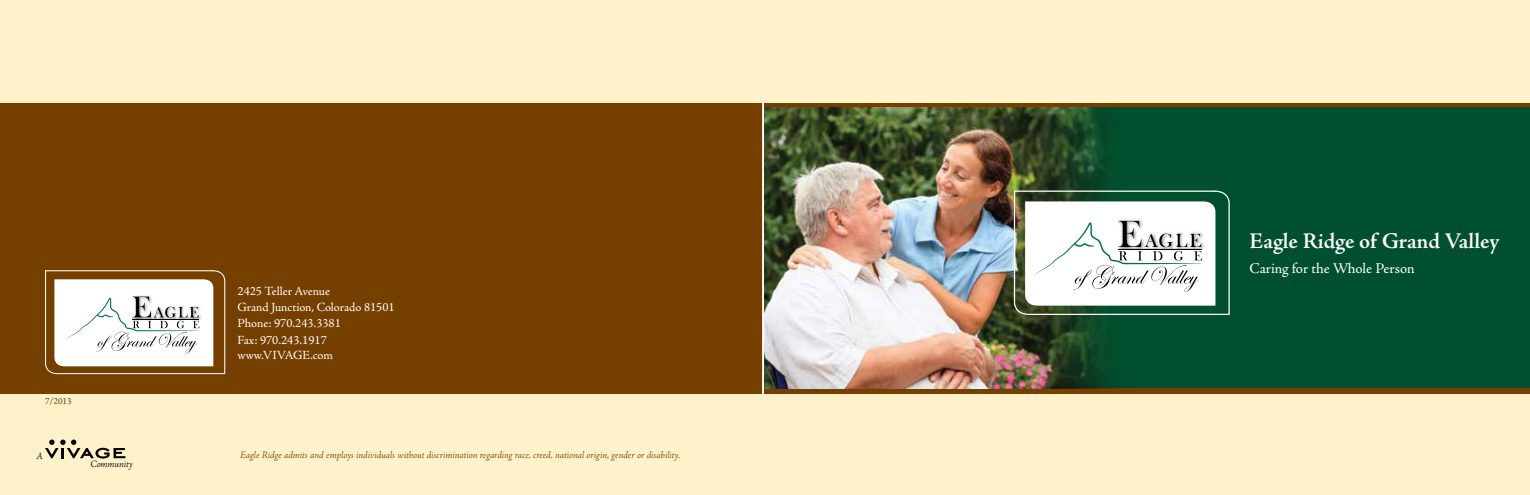
<style>
.page{position:relative;width:1530px;height:495px;background:#fff1c9}
.page>*{position:absolute;margin:0;border:0;box-sizing:border-box;transform-origin:0 0}
.t1{font:600 22.5px "Adobe Jenson Pro";letter-spacing:-.005em;color:#fff}
.t2{font:15px "Adobe Jenson Pro";letter-spacing:-.005em;color:#fff}
.t3{font:12.5px/16.2px "Adobe Jenson Pro";color:#fff}
.t4{font:italic 300 10px "Adobe Jenson Pro";letter-spacing:-.005em;color:#753f00}
.t5{font:italic 300 10px "Adobe Jenson Pro";letter-spacing:-.01em;color:#000}
.t6{font:9.38px "Adobe Jenson Pro";color:#753f00}
</style>
<div class="page">
<div style="left:0;top:103px;width:1530px;height:290px;background:#753f00"></div>
<div style="left:764px;top:108px;width:766px;height:280px;background:#00502f"></div>
<img style="left:764px;top:108px;width:346px;height:280px">
<hr style="left:762px;top:102px;width:2px;height:293px;background:#fff">
<svg style="left:45px;top:440px;width:80px;height:19px"></svg>
<svg style="left:1009px;top:190px;width:221px;height:126px;background:#b9c7be"></svg>
<svg style="left:45px;top:270px;width:181px;height:105px"></svg>
<p class="t6" style="left:45px;top:395px;width:28px">7/2013</p>
<p class="t3" style="left:238px;top:283px;width:159px">2425 Teller Avenue<br>Grand Junction, Colorado 81501<br>Phone: 970.243.3381<br>Fax: 970.243.1917</p>
<p class="t3" style="left:238px;top:347px;width:97px">www.VIVAGE.com</p>
<p class="t5" style="left:36px;top:450px;width:9px">A</p>
<p class="t4" style="left:240px;top:449px;width:442px">Eagle Ridge admits and employs individuals without discrimination regarding race, creed, national origin, gender or disability.</p>
<p class="t5" style="left:90px;top:458px;width:44px">Community</p>
<h1 class="t1" style="left:1249px;top:228px;width:252px">Eagle Ridge of Grand Valley</h1>
<h2 class="t2" style="left:1249px;top:260px;width:167px">Caring for the Whole Person</h2>
</div>
